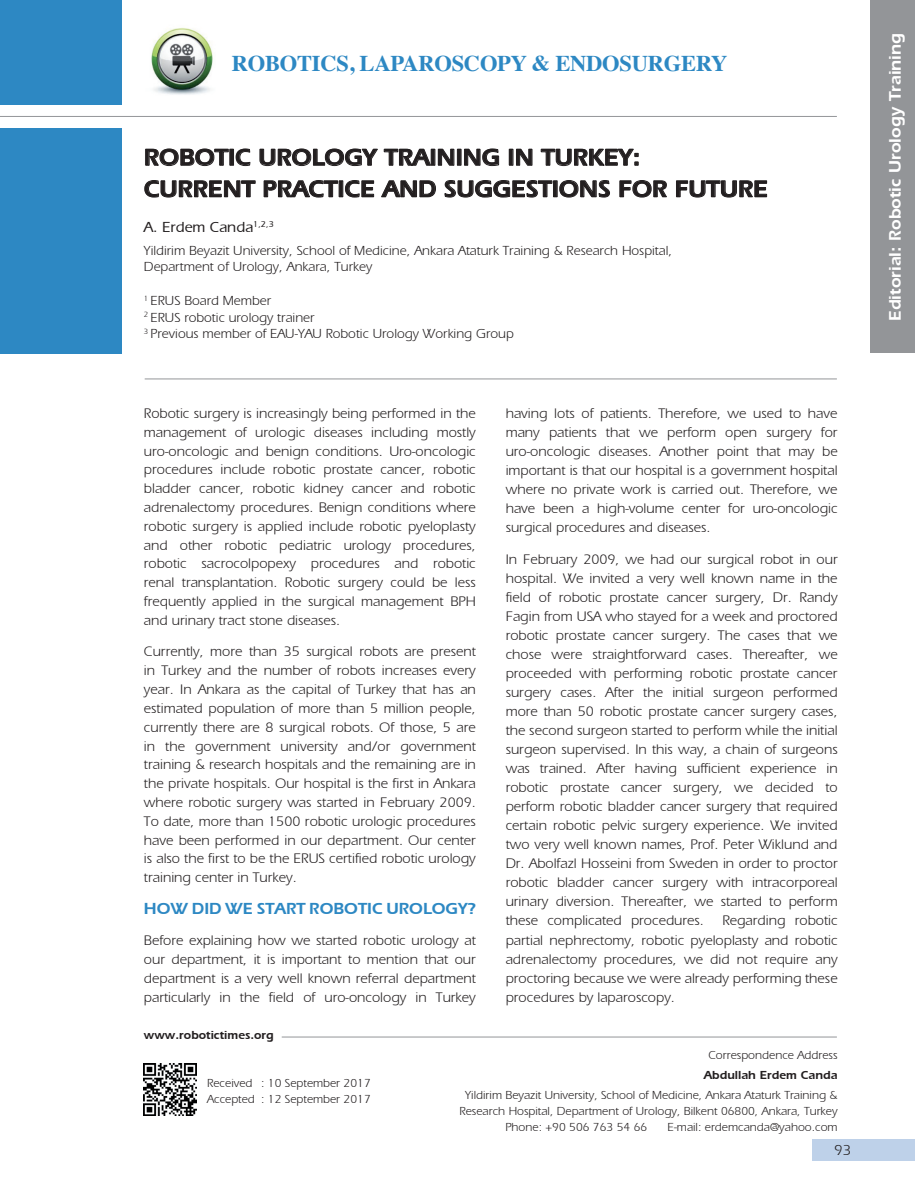
<style>
.page{position:relative;width:915px;height:1191px;background:#fff}
.page>*{position:absolute;margin:0;border:0;box-sizing:border-box;transform-origin:0 0}
.t1{font:700 24px/31.5px "Eras";color:#231f20}
.t2{font:700 22.5px "Times";letter-spacing:-.01em;color:#2d88c3}
.t3{font:700 17.25px "Eras";color:#fff}
.t4{font:700 16.5px "Eras";color:#2d88c3}
.t5{font:500 15px "Eras";color:#231f20}
.t6{font:15px "Eras";color:#231f20}
.t7{font:14.25px/19px "Eras";color:#231f20;text-align:justify}
.t8{font:13.5px/16.5px "Eras";color:#231f20}
.t9{font:12px/15.8px "Eras";color:#231f20}
.t10{font:700 12px "Eras";color:#231f20}
</style>
<div class="page">
<div style="left:811px;top:1139px;width:103px;height:21px;background:#bed1e9"></div>
<img style="left:144px;top:1063px;width:52px;height:52px">
<div style="left:870px;top:1px;width:44px;height:352px;background:#939598"></div>
<div style="left:0;top:128px;width:121px;height:225px;background:#2d88c3"></div>
<div style="left:0;top:0;width:121px;height:105px;background:#2d88c3"></div>
<hr style="left:0;top:116px;width:836px;height:1px;background:#939598">
<hr style="left:145px;top:378px;width:691px;height:1px;background:#939598">
<img style="left:151px;top:28px;width:62px;height:67px">
<hr style="left:281px;top:1036px;width:555px;height:1px;background:#939598">
<svg style="left:145px;top:148px;width:84px;height:18px"></svg>
<svg style="left:235px;top:148px;width:15px;height:18px"></svg>
<svg style="left:259px;top:148px;width:172px;height:18px"></svg>
<div style="left:431px;top:149px;width:4px;height:16px;border:1px solid #231f20"></div>
<svg style="left:437px;top:148px;width:17px;height:18px"></svg>
<div style="left:457px;top:149px;width:4px;height:16px;border:1px solid #231f20"></div>
<svg style="left:464px;top:148px;width:35px;height:18px"></svg>
<div style="left:509px;top:149px;width:4px;height:16px;border:1px solid #231f20"></div>
<svg style="left:516px;top:148px;width:16px;height:18px"></svg>
<svg style="left:540px;top:148px;width:98px;height:18px"></svg>
<svg style="left:144px;top:180px;width:112px;height:18px"></svg>
<svg style="left:263px;top:180px;width:75px;height:18px"></svg>
<svg style="left:345px;top:180px;width:29px;height:18px"></svg>
<svg style="left:381px;top:180px;width:55px;height:17px"></svg>
<svg style="left:444px;top:180px;width:108px;height:18px"></svg>
<div style="left:553px;top:181px;width:4px;height:16px;border:1px solid #231f20"></div>
<svg style="left:559px;top:180px;width:51px;height:18px"></svg>
<svg style="left:619px;top:180px;width:48px;height:18px"></svg>
<svg style="left:676px;top:180px;width:91px;height:18px"></svg>
<h2 class="t2" style="left:232px;top:42px;width:497px">ROBOTICS, LAPAROSCOPY &amp; ENDOSURGERY</h2>
<h1 class="t1" style="left:144px;top:141px;width:497px">ROBOTIC UROLOGY TRAINING IN TUR KEY:<br>CURRE</h1>
<h1 class="t1" style="left:222px;top:173px;width:482px">NT PRACTICE AND SUGGESTIONS FOR FUTURE</h1>
<p class="t5" style="left:144px;top:218px;width:131px">A. Erdem Canda<sup>1,2,3</sup></p>
<p class="t8" style="left:144px;top:242px;width:529px">Yildirim Beyazit University, School of Medicine, Ankara Ataturk Training &amp; Research Hospital,<br>Department of Urology, Ankara, Turkey</p>
<p class="t8" style="left:144px;top:292px;width:371px"><sup>1</sup> ERUS Board Member<br><sup>2</sup> ERUS robotic urology trainer<br><sup>3</sup> Previous member of EAU-YAU Robotic Urology Working Group</p>
<p class="t7" style="left:144px;top:404px;width:333px">Robotic surgery is increasingly being performed in the management of urologic diseases including mostly uro-oncologic and benign conditions. Uro-oncologic procedures include robotic prostate cancer, robotic bladder cancer, robotic kidney cancer and robotic adrenalectomy procedures. Benign conditions where robotic surgery is applied include robotic pyeloplasty and other robotic pediatric urology procedures, robotic sacrocolpopexy procedures and robotic renal transplantation. Robotic surgery could be less frequently applied in the surgical management BPH and urinary tract stone diseases.</p>
<p class="t7" style="left:144px;top:642px;width:333px">Currently, more than 35 surgical robots are present in Turkey and the number of robots increases every year. In Ankara as the capital of Turkey that has an estimated population of more than 5 million people, currently there are 8 surgical robots. Of those, 5 are in the government university and/or government training &amp; research hospitals and the remaining are in the private hospitals. Our hospital is the first in Ankara where robotic surgery was started in February 2009.<br>To date, more than 1500 robotic urologic procedures have been performed in our department. Our center is also the first to be the ERUS certified robotic urology training center in Turkey.</p>
<p class="t4" style="left:144px;top:898px;width:333px">HOW DID WE START ROBOTIC UROLOGY?</p>
<p class="t7" style="left:144px;top:931px;width:333px">Before explaining how we started robotic urology at our department, it is important to mention that our department is a very well known referral department particularly in the field of uro-oncology in Turkey</p>
<p class="t10" style="left:144px;top:1028px;width:131px">WWW.ROBOTICTIMES.ORG</p>
<p class="t7" style="left:505px;top:403px;width:333px">having lots of patients. Therefore, we used to have many patients that we perform open surgery for uro-oncologic diseases. Another point that may be important is that our hospital is a government hospital where no private work is carried out. Therefore, we have been a high-volume center for uro-oncologic surgical procedures and diseases.</p>
<p class="t7" style="left:505px;top:549px;width:333px">In February 2009, we had our surgical robot in our hospital. We invited a very well known name in the field of robotic prostate cancer surgery, Dr. Randy Fagin from USA who stayed for a week and proctored robotic prostate cancer surgery. The cases that we chose were straightforward cases. Thereafter, we proceeded with performing robotic prostate cancer surgery cases. After the initial surgeon performed more than 50 robotic prostate cancer surgery cases, the second surgeon started to perform while the initial surgeon supervised. In this way, a chain of surgeons was trained. After having sufficient experience in robotic prostate cancer surgery, we decided to perform robotic bladder cancer surgery that required certain robotic pelvic surgery experience. We invited two very well known names, Prof. Peter Wiklund and Dr. Abolfazl Hosseini from Sweden in order to proctor robotic bladder cancer surgery with intracorporeal urinary diversion. Thereafter, we started to perform these complicated procedures.</p>
<p class="t7" style="left:505px;top:911px;width:333px;text-indent:216px">Regarding robotic partial nephrectomy, robotic pyeloplasty and robotic adrenalectomy procedures, we did not require any proctoring because we were already performing these procedures by laparoscopy.</p>
<p class="t9" style="left:207px;top:1075px;width:165px">Received : 10 September 2017<br>Accepted : 12 September 2017</p>
<p class="t9" style="left:708px;top:1047px;width:131px">Correspondence Address</p>
<p class="t10" style="left:703px;top:1068px;width:135px">ABDULLAH ERDEM CANDA</p>
<p class="t9" style="left:465px;top:1087px;width:374px">Yildirim Beyazit University, School of Medicine, Ankara Ataturk Training &amp;</p>
<p class="t9" style="left:459px;top:1102px;width:379px">Research Hospital, Department of Urology, Bilkent 06800, Ankara, Turkey</p>
<p class="t9" style="left:505px;top:1118px;width:143px">Phone: +90 506 763 54 66</p>
<p class="t9" style="left:667px;top:1118px;width:171px">E-mail: erdemcanda@yahoo.com</p>
<p class="t6" style="left:833px;top:1141px;width:18px">93</p>
<p class="t3" style="left:884px;top:321px;width:290px;rotate:-90deg">EDITORIAL: ROBOTIC UROLOGY TRAINING</p>
</div>
